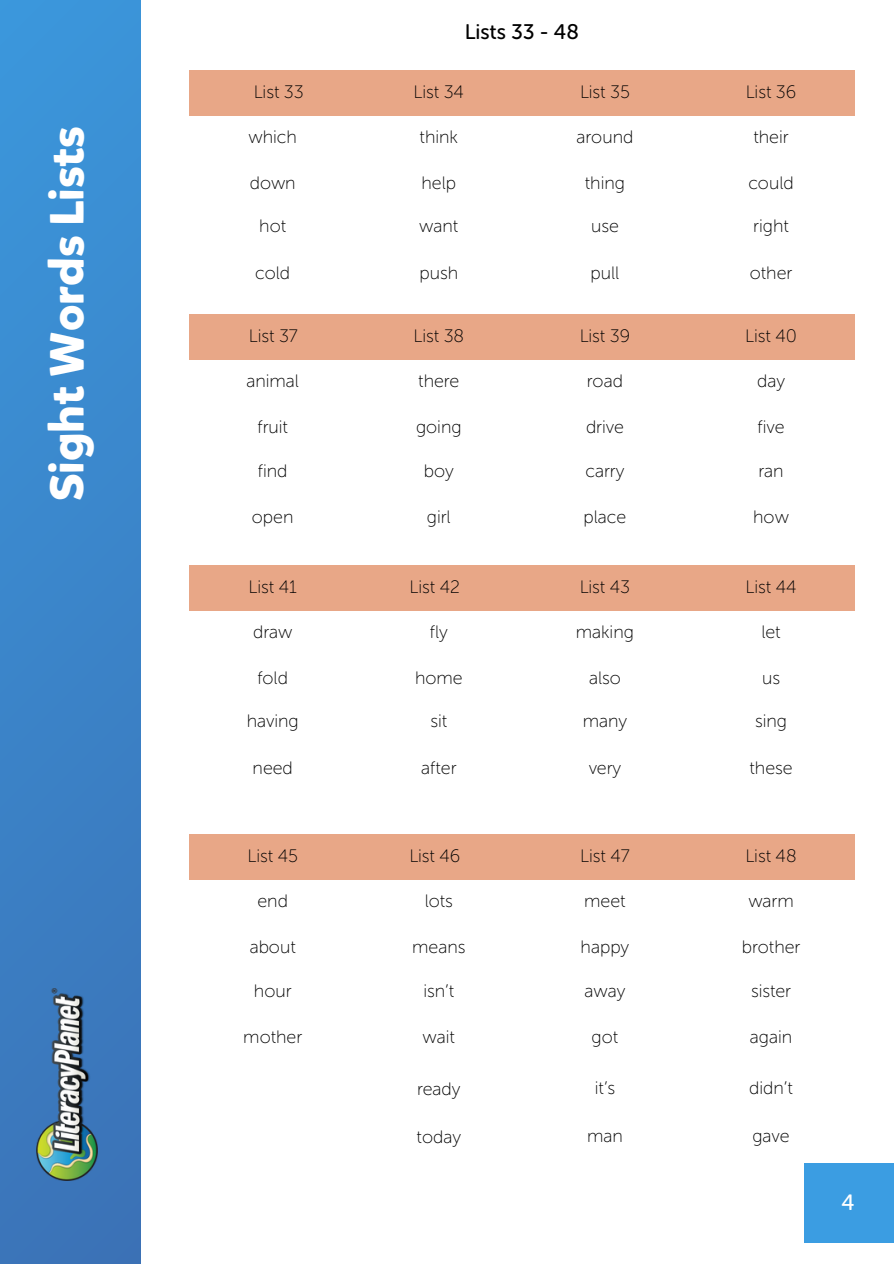
<style>
.page{position:relative;width:894px;height:1264px;background:#fff}
.page>*{position:absolute;margin:0;border:0;box-sizing:border-box;transform-origin:0 0}
.t1{font:47.25px "Mikado Bold DEMO";color:#fff}
.t2{font:22.05px "Museo Sans Rounded 500";color:#fff}
.t3{font:21px "Museo Sans Rounded 500";color:#000}
.t4{font:18px "Museo Sans Rounded 100";color:#000}
</style>
<div class="page">
<div style="left:0;top:0;width:141px;height:1263px;background:linear-gradient(to bottom,#3b96db,#3b73b7)"></div>
<img style="left:36px;top:988px;width:61px;height:192px">
<div style="left:804px;top:1162px;width:89px;height:80px;background:#3b9de2"></div>
<div style="left:190px;top:70px;width:166px;height:46px;background:#e8a787"></div>
<div style="left:356px;top:70px;width:165px;height:46px;background:#e8a787"></div>
<div style="left:521px;top:70px;width:166px;height:46px;background:#e8a787"></div>
<div style="left:687px;top:70px;width:166px;height:46px;background:#e8a787"></div>
<div style="left:190px;top:314px;width:166px;height:46px;background:#e8a787"></div>
<div style="left:356px;top:314px;width:165px;height:46px;background:#e8a787"></div>
<div style="left:521px;top:314px;width:166px;height:46px;background:#e8a787"></div>
<div style="left:687px;top:314px;width:166px;height:46px;background:#e8a787"></div>
<div style="left:190px;top:565px;width:166px;height:46px;background:#e8a787"></div>
<div style="left:356px;top:565px;width:165px;height:46px;background:#e8a787"></div>
<div style="left:521px;top:565px;width:166px;height:46px;background:#e8a787"></div>
<div style="left:687px;top:565px;width:166px;height:46px;background:#e8a787"></div>
<div style="left:190px;top:834px;width:166px;height:46px;background:#e8a787"></div>
<div style="left:356px;top:834px;width:165px;height:46px;background:#e8a787"></div>
<div style="left:521px;top:834px;width:166px;height:46px;background:#e8a787"></div>
<div style="left:687px;top:834px;width:166px;height:46px;background:#e8a787"></div>
<p class="t3" style="left:464px;top:20px;width:116px">Lists 33 - 48</p>
<p class="t4" style="left:254px;top:81px;width:51px">List 33</p>
<p class="t4" style="left:413px;top:81px;width:52px">List 34</p>
<p class="t4" style="left:580px;top:81px;width:51px">List 35</p>
<p class="t4" style="left:745px;top:81px;width:52px">List 36</p>
<p class="t1" style="left:36px;top:501px;width:377px;rotate:-90deg">Sight Words Lists</p>
<h2 class="t4" style="left:248px;top:126px;width:50px">which</h2>
<p class="t4" style="left:250px;top:172px;width:47px">down</p>
<p class="t4" style="left:259px;top:215px;width:28px">hot</p>
<p class="t4" style="left:255px;top:262px;width:37px">cold</p>
<p class="t4" style="left:249px;top:325px;width:50px">List 37</p>
<p class="t4" style="left:246px;top:370px;width:54px">animal</p>
<p class="t4" style="left:257px;top:416px;width:32px">fruit</p>
<p class="t4" style="left:258px;top:460px;width:31px">find</p>
<p class="t4" style="left:252px;top:506px;width:43px">open</p>
<p class="t4" style="left:419px;top:126px;width:40px">think</p>
<p class="t4" style="left:576px;top:126px;width:58px">around</p>
<p class="t4" style="left:753px;top:126px;width:37px">their</p>
<p class="t4" style="left:421px;top:172px;width:36px">help</p>
<p class="t4" style="left:419px;top:215px;width:41px">want</p>
<p class="t4" style="left:419px;top:262px;width:40px">push</p>
<p class="t4" style="left:584px;top:172px;width:42px">thing</p>
<p class="t4" style="left:591px;top:215px;width:29px">use</p>
<p class="t4" style="left:590px;top:262px;width:30px">pull</p>
<p class="t4" style="left:748px;top:172px;width:47px">could</p>
<p class="t4" style="left:753px;top:215px;width:37px">right</p>
<p class="t4" style="left:749px;top:262px;width:44px">other</p>
<p class="t4" style="left:413px;top:325px;width:52px">List 38</p>
<p class="t4" style="left:579px;top:325px;width:52px">List 39</p>
<p class="t4" style="left:745px;top:325px;width:53px">List 40</p>
<p class="t4" style="left:418px;top:370px;width:43px">there</p>
<p class="t4" style="left:586px;top:370px;width:38px">road</p>
<p class="t4" style="left:756px;top:370px;width:29px">day</p>
<p class="t4" style="left:416px;top:416px;width:47px">going</p>
<p class="t4" style="left:423px;top:460px;width:31px">boy</p>
<p class="t4" style="left:427px;top:506px;width:25px">girl</p>
<p class="t4" style="left:586px;top:416px;width:39px">drive</p>
<p class="t4" style="left:585px;top:460px;width:40px">carry</p>
<p class="t4" style="left:583px;top:506px;width:44px">place</p>
<p class="t4" style="left:757px;top:416px;width:29px">five</p>
<p class="t4" style="left:758px;top:460px;width:27px">ran</p>
<p class="t4" style="left:753px;top:506px;width:37px">how</p>
<p class="t4" style="left:248px;top:575px;width:50px">List 41</p>
<p class="t4" style="left:409px;top:575px;width:52px">List 42</p>
<p class="t4" style="left:579px;top:575px;width:52px">List 43</p>
<p class="t4" style="left:745px;top:575px;width:52px">List 44</p>
<p class="t4" style="left:253px;top:621px;width:41px">draw</p>
<p class="t4" style="left:429px;top:621px;width:20px">fly</p>
<p class="t4" style="left:575px;top:621px;width:60px">making</p>
<p class="t4" style="left:761px;top:621px;width:21px">let</p>
<p class="t4" style="left:257px;top:667px;width:32px">fold</p>
<p class="t4" style="left:246px;top:710px;width:54px">having</p>
<p class="t4" style="left:252px;top:757px;width:42px">need</p>
<p class="t4" style="left:415px;top:667px;width:49px">home</p>
<p class="t4" style="left:430px;top:710px;width:18px">sit</p>
<p class="t4" style="left:421px;top:757px;width:37px">after</p>
<p class="t4" style="left:589px;top:667px;width:33px">also</p>
<p class="t4" style="left:582px;top:710px;width:46px">many</p>
<p class="t4" style="left:588px;top:757px;width:34px">very</p>
<p class="t4" style="left:761px;top:667px;width:19px">us</p>
<p class="t4" style="left:754px;top:710px;width:33px">sing</p>
<p class="t4" style="left:749px;top:757px;width:45px">these</p>
<p class="t4" style="left:247px;top:845px;width:52px">List 45</p>
<p class="t4" style="left:409px;top:845px;width:52px">List 46</p>
<p class="t4" style="left:580px;top:845px;width:51px">List 47</p>
<p class="t4" style="left:745px;top:845px;width:53px">List 48</p>
<p class="t4" style="left:257px;top:890px;width:32px">end</p>
<p class="t4" style="left:424px;top:890px;width:30px">lots</p>
<p class="t4" style="left:584px;top:890px;width:43px">meet</p>
<p class="t4" style="left:748px;top:890px;width:47px">warm</p>
<p class="t4" style="left:249px;top:936px;width:48px">about</p>
<p class="t4" style="left:254px;top:979px;width:39px">hour</p>
<p class="t4" style="left:243px;top:1026px;width:60px">mother</p>
<p class="t4" style="left:412px;top:936px;width:55px">means</p>
<p class="t4" style="left:423px;top:979px;width:32px">isn’t</p>
<p class="t4" style="left:422px;top:1026px;width:34px">wait</p>
<p class="t4" style="left:580px;top:936px;width:50px">happy</p>
<p class="t4" style="left:584px;top:979px;width:42px">away</p>
<p class="t4" style="left:591px;top:1026px;width:28px">got</p>
<p class="t4" style="left:741px;top:936px;width:60px">brother</p>
<p class="t4" style="left:750px;top:979px;width:42px">sister</p>
<p class="t4" style="left:749px;top:1026px;width:44px">again</p>
<p class="t4" style="left:417px;top:1078px;width:45px">ready</p>
<p class="t4" style="left:594px;top:1077px;width:22px">it’s</p>
<p class="t4" style="left:749px;top:1077px;width:45px">didn’t</p>
<p class="t4" style="left:416px;top:1126px;width:46px">today</p>
<p class="t4" style="left:587px;top:1125px;width:37px">man</p>
<p class="t4" style="left:752px;top:1125px;width:39px">gave</p>
<h1 class="t2" style="left:841px;top:1188px;width:15px">4</h1>
</div>
